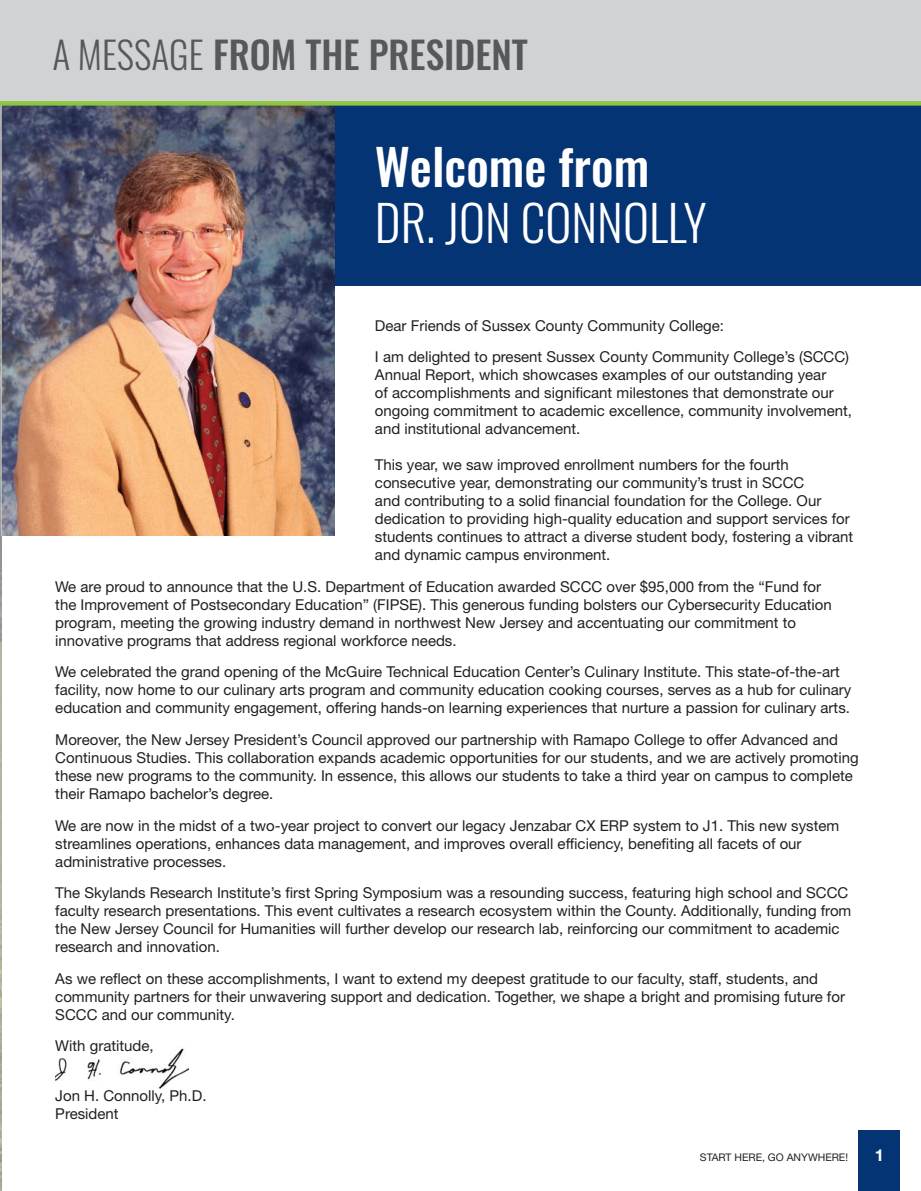
<style>
.page{position:relative;width:921px;height:1191px;background:#fff}
.page>*{position:absolute;margin:0;border:0;box-sizing:border-box;transform-origin:0 0}
.Heading_24_pt{font:300 49.5px "Oswald";color:#fff}
.Heading_Sub{font:500 49.5px "Oswald";color:#fff}
.Heading_24_pt-2{font:500 37.5px "Oswald";color:#57585a}
.t1{font:300 37.5px "Oswald";color:#57585a}
.t2{font:700 16.5px "Helvetica Neue LT Std";color:#fff}
.Body_Text_10_pt{font:15px/18px "Helvetica Neue LT Std";color:#231f20}
.t3{font:10.5px "Helvetica Neue LT Std";color:#231f20}
.s1{font-weight:300}
</style>
<div class="page">
<div style="left:858px;top:1130px;width:42px;height:61px;background:#053474"></div>
<img style="left:55px;top:1048px;width:133px;height:41px">
<div style="left:1px;top:103px;width:920px;height:182px;background:#053474"></div>
<img style="left:1px;top:106px;width:333px;height:430px">
<hr style="left:0;top:93px;width:1px;height:1098px;background:#d1d2d4">
<div style="left:0;top:0;width:921px;height:103px;background:#d1d2d4"></div>
<div style="left:0;top:101px;width:921px;height:5px;background:#8bc63e"></div>
<p class="Heading_24_pt-2" style="left:52px;top:35px;width:477px"><span class="s1">A MESSAGE</span> FROM THE PRESIDENT</p>
<h2 class="t1" style="left:41px;top:22px;width:122px">HEADING</h2>
<p class="Heading_Sub" style="left:375px;top:141px;width:276px">Welcome from</p>
<p class="Heading_24_pt" style="left:375px;top:179px;width:333px">DR. JON CONNOLLY</p>
<p class="Body_Text_10_pt" style="left:375px;top:316px;width:350px">Dear Friends of Sussex County Community College:</p>
<p class="Body_Text_10_pt" style="left:375px;top:348px;width:478px">I am delighted to present Sussex County Community College’s (SCCC)<br>Annual Report, which showcases examples of our outstanding year<br>of accomplishments and significant milestones that demonstrate our ongoing commitment to academic excellence, community involvement, and institutional advancement.</p>
<p class="Body_Text_10_pt" style="left:375px;top:456px;width:480px">This year, we saw improved enrollment numbers for the fourth consecutive year, demonstrating our community’s trust in SCCC<br>and contributing to a solid financial foundation for the College. Our dedication to providing high-quality education and support services for students continues to attract a diverse student body, fostering a vibrant and dynamic campus environment.</p>
<p class="Body_Text_10_pt" style="left:55px;top:577px;width:778px">We are proud to announce that the U.S. Department of Education awarded SCCC over $95,000 from the “Fund for the Improvement of Postsecondary Education” (FIPSE). This generous funding bolsters our Cybersecurity Education program, meeting the growing industry demand in northwest New Jersey and accentuating our commitment to innovative programs that address regional workforce needs.</p>
<p class="Body_Text_10_pt" style="left:55px;top:663px;width:797px">We celebrated the grand opening of the McGuire Technical Education Center’s Culinary Institute. This state-of-the-art facility, now home to our culinary arts program and community education cooking courses, serves as a hub for culinary education and community engagement, offering hands-on learning experiences that nurture a passion for culinary arts.</p>
<p class="Body_Text_10_pt" style="left:55px;top:730px;width:804px">Moreover, the New Jersey President’s Council approved our partnership with Ramapo College to offer Advanced and Continuous Studies. This collaboration expands academic opportunities for our students, and we are actively promoting these new programs to the community. In essence, this allows our students to take a third year on campus to complete their Ramapo bachelor’s degree.</p>
<p class="Body_Text_10_pt" style="left:55px;top:816px;width:785px">We are now in the midst of a two-year project to convert our legacy Jenzabar CX ERP system to J1. This new system streamlines operations, enhances data management, and improves overall efficiency, benefiting all facets of our administrative processes.</p>
<p class="Body_Text_10_pt" style="left:55px;top:883px;width:797px">The Skylands Research Institute’s first Spring Symposium was a resounding success, featuring high school and SCCC faculty research presentations. This event cultivates a research ecosystem within the County. Additionally, funding from the New Jersey Council for Humanities will further develop our research lab, reinforcing our commitment to academic research and innovation.</p>
<p class="Body_Text_10_pt" style="left:55px;top:969px;width:791px">As we reflect on these accomplishments, I want to extend my deepest gratitude to our faculty, staff, students, and community partners for their unwavering support and dedication. Together, we shape a bright and promising future for<br>SCCC and our community.</p>
<p class="Body_Text_10_pt" style="left:55px;top:1036px;width:100px">With gratitude,</p>
<p class="Body_Text_10_pt" style="left:55px;top:1086px;width:153px">Jon H. Connolly, Ph.D.<br>President</p>
<p class="t3" style="left:700px;top:1151px;width:150px">START HERE, GO ANYWHERE!</p>
<p class="t2" style="left:874px;top:1144px;width:11px">1</p>
</div>
